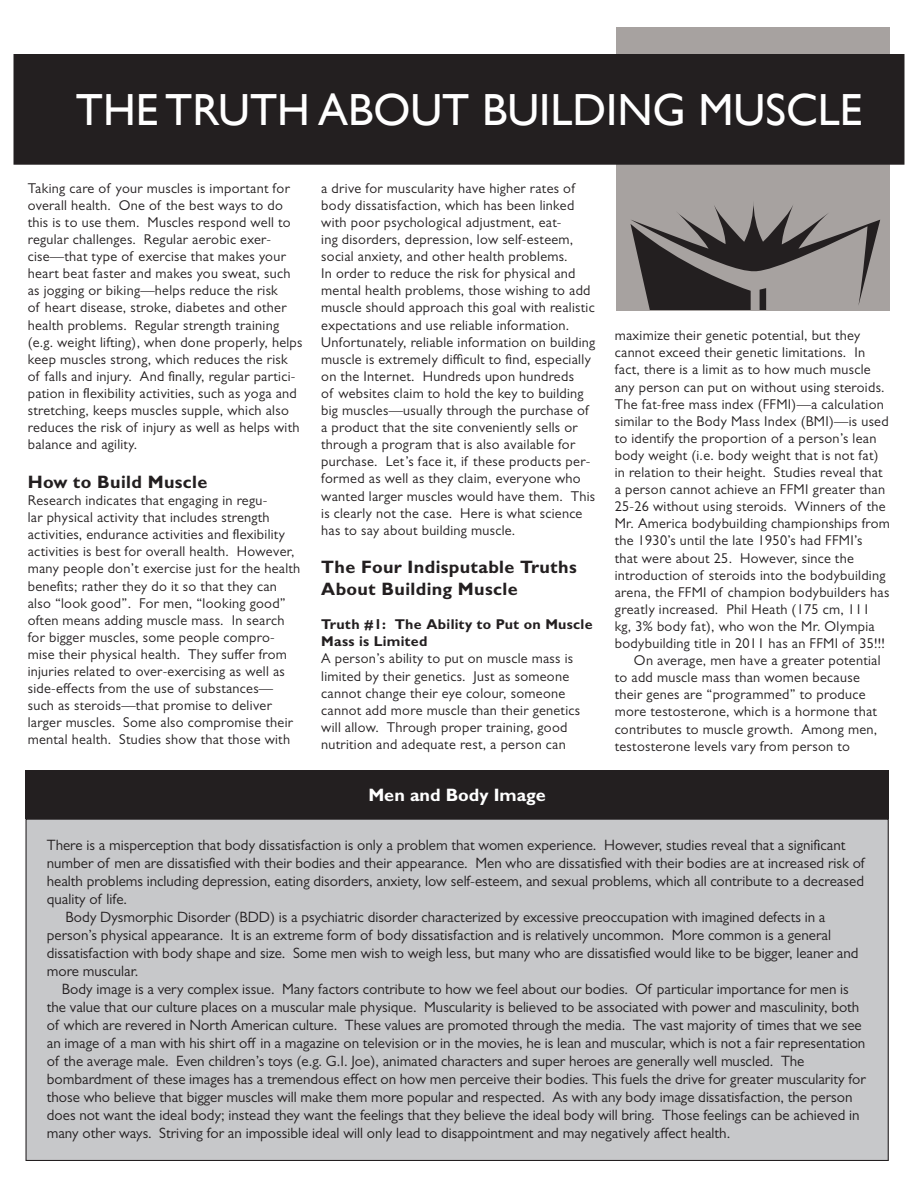
<style>
.page{position:relative;width:918px;height:1188px;background:#fff}
.page>*{position:absolute;margin:0;border:0;box-sizing:border-box;transform-origin:0 0}
.t1{font:45px "Gill Sans";color:#fff}
.Subhead{font:700 18px/21.6px "Gill Sans MT Pro";letter-spacing:.02em;color:#231f20}
.t2{font:700 18px "Gill Sans MT Pro";color:#fff}
.Body_text{font:15px/18px "Gill Sans MT Pro";color:#231f20}
.Body_text-2{font:14.25px/17.1px "Gill Sans MT Pro";letter-spacing:.02em;color:#231f20}
.Body_text-3{font:700 14.25px/17.1px "Gill Sans MT Pro";letter-spacing:.02em;color:#231f20}
</style>
<div class="page">
<div style="left:616px;top:27px;width:274px;height:283px;background:#a7a2a0"></div>
<svg style="left:630px;top:203px;width:250px;height:107px"></svg>
<div style="left:14px;top:55px;width:890px;height:109px;background:#231f20"></div>
<div style="left:14px;top:54px;width:890px;height:111px;border:2px solid #231f20"></div>
<div style="left:26px;top:819px;width:862px;height:341px;background:#c7c8ca"></div>
<div style="left:26px;top:771px;width:863px;height:48px;background:#231f20"></div>
<p class="t1" style="left:76px;top:84px;width:788px">THE TRUTH ABOUT BUILDING MUSCLE</p>
<p class="Body_text-2" style="left:28px;top:179px;width:276px">Taking care of your muscles is important for overall health. One of the best ways to do this is to use them. Muscles respond well to regular challenges. Regular aerobic exer&shy;cise—that type of exercise that makes your heart beat faster and makes you sweat, such as jogging or biking—helps reduce the risk<br>of heart disease, stroke, diabetes and other health problems. Regular strength training (e.g. weight lifting), when done properly, helps keep muscles strong, which reduces the risk of falls and injury. And finally, regular partici&shy;pation in flexibility activities, such as yoga and stretching, keeps muscles supple, which also reduces the risk of injury as well as helps with balance and agility.</p>
<p class="Subhead" style="left:28px;top:471px;width:181px">How to Build Muscle</p>
<p class="Body_text-2" style="left:28px;top:492px;width:274px">Research indicates that engaging in regu-<br>lar physical activity that includes strength activities, endurance activities and flexibility activities is best for overall health. However, many people don’t exercise just for the health benefits; rather they do it so that they can also “look good”. For men, “looking good” often means adding muscle mass. In search for bigger muscles, some people compro&shy;mise their physical health. They suffer from injuries related to over-exercising as well as side-effects from the use of substances— such as steroids—that promise to deliver larger muscles. Some also compromise their mental health. Studies show that those with</p>
<p class="Body_text-2" style="left:321px;top:179px;width:276px">a drive for muscularity have higher rates of body dissatisfaction, which has been linked with poor psychological adjustment, eat-<br>ing disorders, depression, low self-esteem, social anxiety, and other health problems.<br>In order to reduce the risk for physical and mental health problems, those wishing to add muscle should approach this goal with realistic expectations and use reliable information.<br>Unfortunately, reliable information on building muscle is extremely difficult to find, especially on the Internet. Hundreds upon hundreds<br>of websites claim to hold the key to building big muscles—usually through the purchase of a product that the site conveniently sells or through a program that is also available for purchase. Let’s face it, if these products per&shy;formed as well as they claim, everyone who wanted larger muscles would have them. This is clearly not the case. Here is what science has to say about building muscle.</p>
<p class="Subhead" style="left:321px;top:556px;width:257px">The Four Indisputable Truths<br>About Building Muscle</p>
<p class="Body_text-3" style="left:321px;top:616px;width:273px">Truth #1: The Ability to Put on Muscle<br>Mass is Limited</p>
<p class="Body_text-2" style="left:321px;top:650px;width:260px">A person’s ability to put on muscle mass is limited by their genetics. Just as someone cannot change their eye colour, someone cannot add more muscle than their genetics will allow. Through proper training, good nutrition and adequate rest, a person can</p>
<p class="t2" style="left:368px;top:784px;width:179px">Men and Body Image</p>
<p class="Body_text-2" style="left:615px;top:327px;width:277px">maximize their genetic potential, but they cannot exceed their genetic limitations. In fact, there is a limit as to how much muscle any person can put on without using steroids.<br>The fat-free mass index (FFMI)—a calculation similar to the Body Mass Index (BMI)—is used to identify the proportion of a person’s lean body weight (i.e. body weight that is not fat) in relation to their height. Studies reveal that a person cannot achieve an FFMI greater than 25-26 without using steroids. Winners of the Mr. America bodybuilding championships from the 1930’s until the late 1950’s had FFMI’s<br>that were about 25. However, since the introduction of steroids into the bodybuilding arena, the FFMI of champion bodybuilders has greatly increased. Phil Heath (175 cm, 111 kg, 3% body fat), who won the Mr. Olympia bodybuilding title in 2011 has an FFMI of 35!!!</p>
<p class="Body_text-2" style="left:615px;top:652px;width:267px;text-indent:19px">On average, men have a greater potential to add muscle mass than women because their genes are “programmed” to produce more testosterone, which is a hormone that contributes to muscle growth. Among men, testosterone levels vary from person to</p>
<p class="Body_text" style="left:47px;top:836px;width:819px">There is a misperception that body dissatisfaction is only a problem that women experience. However, studies reveal that a significant number of men are dissatisfied with their bodies and their appearance. Men who are dissatisfied with their bodies are at increased risk of health problems including depression, eating disorders, anxiety, low self-esteem, and sexual problems, which all contribute to a decreased quality of life.</p>
<p class="Body_text" style="left:47px;top:908px;width:813px;text-indent:19px">Body Dysmorphic Disorder (BDD) is a psychiatric disorder characterized by excessive preoccupation with imagined defects in a person’s physical appearance. It is an extreme form of body dissatisfaction and is relatively uncommon. More common is a general dissatisfaction with body shape and size. Some men wish to weigh less, but many who are dissatisfied would like to be bigger, leaner and more muscular.</p>
<p class="Body_text" style="left:47px;top:980px;width:821px;text-indent:15px">Body image is a very complex issue. Many factors contribute to how we feel about our bodies. Of particular importance for men is the value that our culture places on a muscular male physique. Muscularity is believed to be associated with power and masculinity, both of which are revered in North American culture. These values are promoted through the media. The vast majority of times that we see an image of a man with his shirt off in a magazine on television or in the movies, he is lean and muscular, which is not a fair representation of the average male. Even children’s toys (e.g. G.I. Joe), animated characters and super heroes are generally well muscled. The bombardment of these images has a tremendous effect on how men perceive their bodies. This fuels the drive for greater muscularity for those who believe that bigger muscles will make them more popular and respected. As with any body image dissatisfaction, the person does not want the ideal body; instead they want the feelings that they believe the ideal body will bring. Those feelings can be achieved in many other ways. Striving for an impossible ideal will only lead to disappointment and may negatively affect health.</p>
</div>
